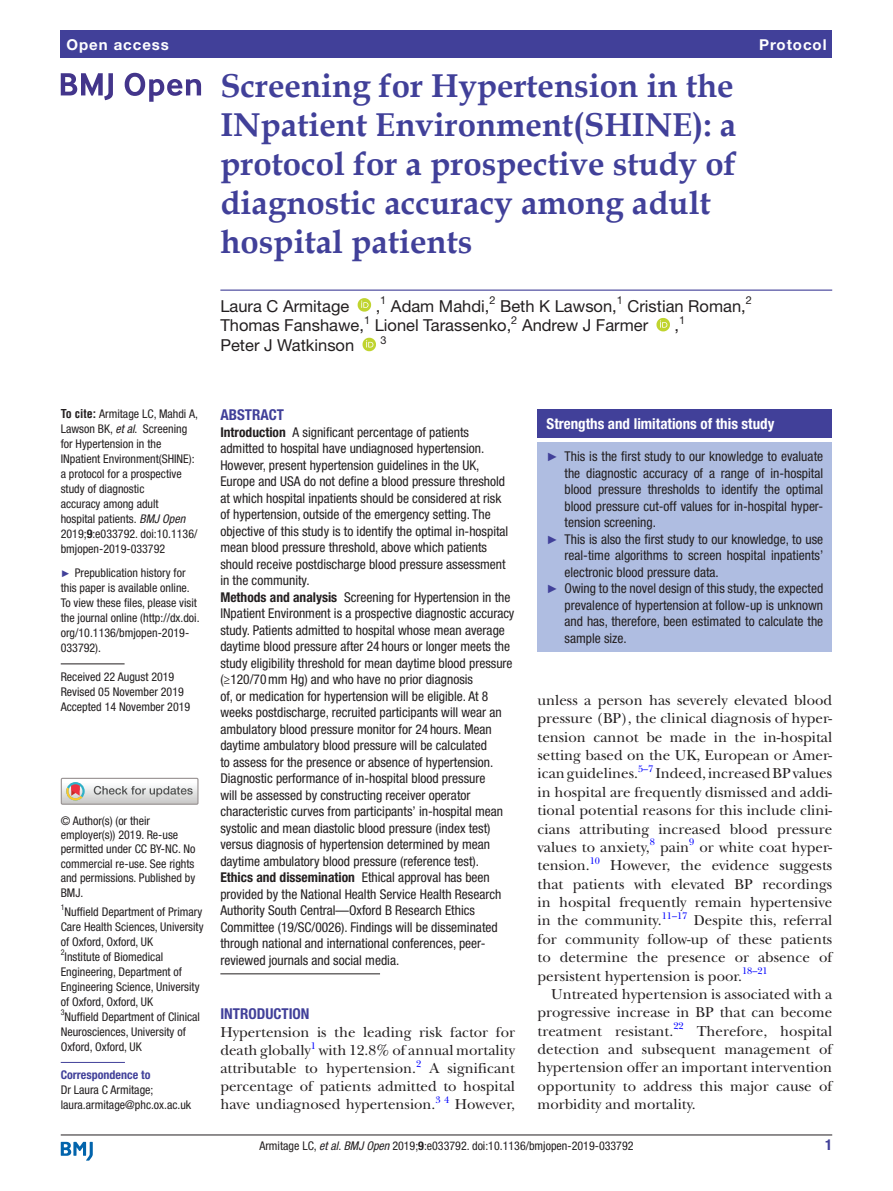
<style>
.page{position:relative;width:893px;height:1191px;background:#fff}
.page>*{position:absolute;margin:0;border:0;box-sizing:border-box;transform-origin:0 0}
.t1{font:700 33px/39px "Book Antiqua";color:#414099}
.t2{font:16.5px "Helvetica Neue LT Std";color:#231f20}
.t3{font:15px/18.3px "New Baskerville";color:#231f20;text-align:justify}
.t4{font:700 condensed 15px "Helvetica Neue LT Std";color:#fff}
.t5{font:700 condensed 15px "Helvetica Neue LT Std";color:#414099}
.t6{font:700 15px "Helvetica Neue LT Std";letter-spacing:.065em;color:#fff}
.t7{font:condensed 13.5px/16.5px "Helvetica Neue LT Std";color:#231f20}
.t8{font:condensed 12px/15px "Helvetica Neue LT Std";color:#231f20}
.t9{font:700 condensed 12px "Helvetica Neue LT Std";color:#414099}
.t10{font:10.95px "Helvetica Neue LT Std";color:#231f20}
.t11{font:9.9px "New Baskerville";color:#00f}
.t12{font:condensed 7.95px "Helvetica Neue LT Std";color:#231f20}
.s1{font-family:"Helvetica LT Std";font-weight:700}
.s2{font-style:italic}
.s3{font-weight:700}
.s4{font-family:"Arial";font-stretch:normal;font-size:9.75px;color:#414099}
.s5{font-family:"Arial";font-stretch:normal;font-size:12px;color:#414099}
</style>
<div class="page">
<hr style="left:61px;top:1134px;width:771px;height:1px;background:#231f20">
<svg style="left:61px;top:1141px;width:32px;height:19px"></svg>
<div style="left:61px;top:31px;width:771px;height:27px;background:#414099"></div>
<hr style="left:220px;top:289px;width:612px;height:2px;background:#414099">
<svg style="left:358px;top:298px;width:13px;height:14px"></svg>
<svg style="left:656px;top:318px;width:14px;height:13px"></svg>
<svg style="left:362px;top:338px;width:14px;height:13px"></svg>
<hr style="left:61px;top:663px;width:64px;height:1px;background:#231f20">
<hr style="left:61px;top:1062px;width:64px;height:1px;background:#414099">
<svg style="left:61px;top:73px;width:52px;height:27px"></svg>
<svg style="left:125px;top:73px;width:76px;height:29px"></svg>
<div style="left:61px;top:777px;width:138px;height:27px;border:1px solid #969090"></div>
<svg style="left:61px;top:778px;width:137px;height:26px"></svg>
<div style="left:538px;top:409px;width:294px;height:29px;background:#414099"></div>
<div style="left:538px;top:442px;width:294px;height:209px;background:#afbde1"></div>
<hr style="left:220px;top:973px;width:160px;height:1px;background:#231f20">
<p class="t6" style="left:66px;top:35px;width:104px">Open access</p>
<p class="t6" style="left:759px;top:35px;width:69px">Protocol</p>
<h1 class="t1" style="left:220px;top:66px;width:518px">Screening for Hypertension in the<br>INpatient Environment(SHINE): a protocol for a prospective study of diagnostic accuracy among adult hospital patients</h1>
<p class="t2" style="left:220px;top:296px;width:130px">Laura C Armitage</p>
<p class="t2" style="left:376px;top:296px;width:6px">,</p>
<p class="t10" style="left:380px;top:294px;width:8px">1</p>
<p class="t2" style="left:391px;top:296px;width:100px">Adam Mahdi,</p>
<p class="t10" style="left:489px;top:294px;width:8px">2</p>
<p class="t2" style="left:500px;top:296px;width:118px">Beth K Lawson,</p>
<p class="t10" style="left:617px;top:294px;width:8px">1</p>
<p class="t2" style="left:627px;top:296px;width:120px">Cristian Roman,</p>
<p class="t10" style="left:746px;top:294px;width:8px">2</p>
<p class="t2" style="left:220px;top:316px;width:145px">Thomas Fanshawe,</p>
<p class="t10" style="left:364px;top:313px;width:8px">1</p>
<p class="t2" style="left:375px;top:316px;width:138px">Lionel Tarassenko,</p>
<p class="t10" style="left:511px;top:313px;width:8px">2</p>
<p class="t2" style="left:522px;top:316px;width:128px">Andrew J Farmer</p>
<p class="t10" style="left:679px;top:313px;width:8px">1</p>
<p class="t2" style="left:674px;top:316px;width:6px">,</p>
<p class="t2" style="left:220px;top:335px;width:135px">Peter J Watkinson</p>
<p class="t10" style="left:381px;top:333px;width:8px">3</p>
<p class="t8" style="left:61px;top:406px;width:139px"><span class="s1">To cite:</span> Armitage LC, Mahdi A,<br>Lawson BK, <span class="s2">et al</span>. Screening for Hypertension in the<br>INpatient Environment(SHINE): a protocol for a prospective study of diagnostic<br>accuracy among adult<br>hospital patients. <span class="s2">BMJ Open<br></span>2019;<span class="s3">9</span>:e033792. doi:10.1136/ bmjopen-2019-033792</p>
<p class="t8" style="left:61px;top:565px;width:140px"><span class="s4">►</span> Prepublication history for this paper is available online.<br>To view these files, please visit the journal online (http://dx.doi. org/10.1136/bmjopen-2019-<br>033792).</p>
<p class="t8" style="left:61px;top:669px;width:131px">Received 22 August 2019<br>Revised 05 November 2019<br>Accepted 14 November 2019</p>
<p class="t8" style="left:61px;top:813px;width:136px;line-height:14.4px">© Author(s) (or their employer(s)) 2019. Re-use permitted under CC BY-NC. No commercial re-use. See rights and permissions. Published by<br>BMJ.</p>
<p class="t12" style="left:61px;top:903px;width:5px">1</p>
<p class="t8" style="left:61px;top:904px;width:144px;text-align:justify;text-indent:4px">Nuffield Department of Primary Care Health Sciences, University of Oxford, Oxford, UK</p>
<p class="t12" style="left:61px;top:948px;width:5px">2</p>
<p class="t8" style="left:61px;top:949px;width:141px;text-indent:4px">Institute of Biomedical<br>Engineering, Department of<br>Engineering Science, University of Oxford, Oxford, UK<br><sup>3</sup>Nuffield Department of Clinical<br>Neurosciences, University of<br>Oxford, Oxford, UK</p>
<p class="t9" style="left:61px;top:1067px;width:91px">Correspondence to</p>
<p class="t8" style="left:61px;top:1082px;width:132px">Dr Laura C Armitage; laura.armitage@phc.ox.ac.uk</p>
<p class="t5" style="left:220px;top:406px;width:65px">Abstract</p>
<p class="t7" style="left:220px;top:424px;width:296px"><span class="s3">Introduction</span> A significant percentage of patients admitted to hospital have undiagnosed hypertension.<br>However, present hypertension guidelines in the UK, Europe and USA do not define a blood pressure threshold at which hospital inpatients should be considered at risk<br>of hypertension, outside of the emergency setting. The objective of this study is to identify the optimal in-hospital mean blood pressure threshold, above which patients should receive postdischarge blood pressure assessment in the community.<br><span class="s3">Methods and analysis</span> Screening for Hypertension in the INpatient Environment is a prospective diagnostic accuracy study. Patients admitted to hospital whose mean average daytime blood pressure after 24 hours or longer meets the study eligibility threshold for mean daytime blood pressure (≥120/70mm Hg) and who have no prior diagnosis<br>of, or medication for hypertension will be eligible. At 8 weeks postdischarge, recruited participants will wear an ambulatory blood pressure monitor for 24 hours. Mean daytime ambulatory blood pressure will be calculated<br>to assess for the presence or absence of hypertension.<br>Diagnostic performance of in-hospital blood pressure<br>will be assessed by constructing receiver operator characteristic curves from participants’ in-hospital mean systolic and mean diastolic blood pressure (index test) versus diagnosis of hypertension determined by mean daytime ambulatory blood pressure (reference test).<br><span class="s3">Ethics and dissemination</span> Ethical approval has been provided by the National Health Service Health Research Authority South Central—Oxford B Research Ethics Committee (19/SC/0026). Findings will be disseminated through national and international conferences, peer&shy;reviewed journals and social media.</p>
<p class="t5" style="left:220px;top:1005px;width:91px">Introduction</p>
<p class="t3" style="left:220px;top:1023px;width:296px">Hypertension is the leading risk factor for death globally</p>
<p class="t11" style="left:311px;top:1039px;width:7px">1</p>
<p class="t3" style="left:220px;top:1041px;width:296px;text-indent:98px">with 12.8% of annual mortality attributable to hypertension.</p>
<p class="t11" style="left:416px;top:1057px;width:7px">2</p>
<p class="t3" style="left:220px;top:1059px;width:296px;text-indent:209px">A significant percentage of patients admitted to hospital have undiagnosed hypertension.<sup>3</sup> <sup>4</sup> However,</p>
<p class="t4" style="left:547px;top:415px;width:229px">Strengths and limitations of this study</p>
<p class="t7" style="left:547px;top:448px;width:278px"><span class="s5">►</span> This is the first study to our knowledge to evaluate</p>
<p class="t7" style="left:565px;top:464px;width:260px">the diagnostic accuracy of a range of in-hospital</p>
<p class="t7" style="left:565px;top:481px;width:260px">blood pressure thresholds to identify the optimal</p>
<p class="t7" style="left:565px;top:497px;width:260px">blood pressure cut-off values for in-hospital hyper-</p>
<p class="t7" style="left:565px;top:514px;width:93px">tension screening.</p>
<p class="t7" style="left:547px;top:530px;width:278px"><span class="s5">►</span> This is also the first study to our knowledge, to use</p>
<p class="t7" style="left:565px;top:547px;width:260px">real-time algorithms to screen hospital inpatients’</p>
<p class="t7" style="left:565px;top:563px;width:156px">electronic blood pressure data.</p>
<p class="t7" style="left:547px;top:580px;width:278px"><span class="s5">►</span> Owing to the novel design of this study, the expected</p>
<p class="t7" style="left:565px;top:596px;width:260px">prevalence of hypertension at follow-up is unknown</p>
<p class="t7" style="left:565px;top:613px;width:260px">and has, therefore, been estimated to calculate the</p>
<p class="t7" style="left:565px;top:629px;width:64px">sample size.</p>
<p class="t3" style="left:538px;top:691px;width:296px">unless a person has severely elevated blood pressure (BP), the clinical diagnosis of hyper&shy;tension cannot be made in the in-hospital setting based on the UK, European or Amer&shy;ican guidelines.<sup>5–7</sup> Indeed, increased BP values in hospital are frequently dismissed and addi&shy;tional potential reasons for this include clini&shy;cians attributing increased blood pressure values to anxiety,<sup>8</sup> pain</p>
<p class="t11" style="left:689px;top:836px;width:7px">9</p>
<p class="t3" style="left:699px;top:838px;width:134px">or white coat hyper-</p>
<p class="t11" style="left:590px;top:854px;width:12px">10</p>
<p class="t3" style="left:538px;top:856px;width:296px;text-indent:73px">However, the evidence suggests that patients with elevated BP recordings in hospital frequently remain hypertensive in the community.</p>
<p class="t3" style="left:538px;top:856px;width:54px">tension.</p>
<p class="t11" style="left:662px;top:909px;width:27px">11–17</p>
<p class="t3" style="left:538px;top:911px;width:296px;text-indent:156px">Despite this, referral for community follow-up of these patients to determine the presence or absence of persistent hypertension is poor.</p>
<p class="t11" style="left:742px;top:964px;width:27px">18–21</p>
<p class="t3" style="left:538px;top:985px;width:296px;text-indent:14px">Untreated hypertension is associated with a progressive increase in BP that can become treatment resistant.<sup>22</sup></p>
<p class="t3" style="left:538px;top:1021px;width:296px;text-indent:159px">Therefore, hospital detection and subsequent management of hypertension offer an important intervention opportunity to address this major cause of morbidity and mortality.</p>
<p class="t8" style="left:259px;top:1137px;width:376px">Armitage LC, <span class="s2">et al</span>. <span class="s2">BMJ Open</span> 2019;<span class="s3">9</span>:e033792. doi:10.1136/bmjopen-2019-033792</p>
<p class="t5" style="left:825px;top:1135px;width:9px">1</p>
</div>
